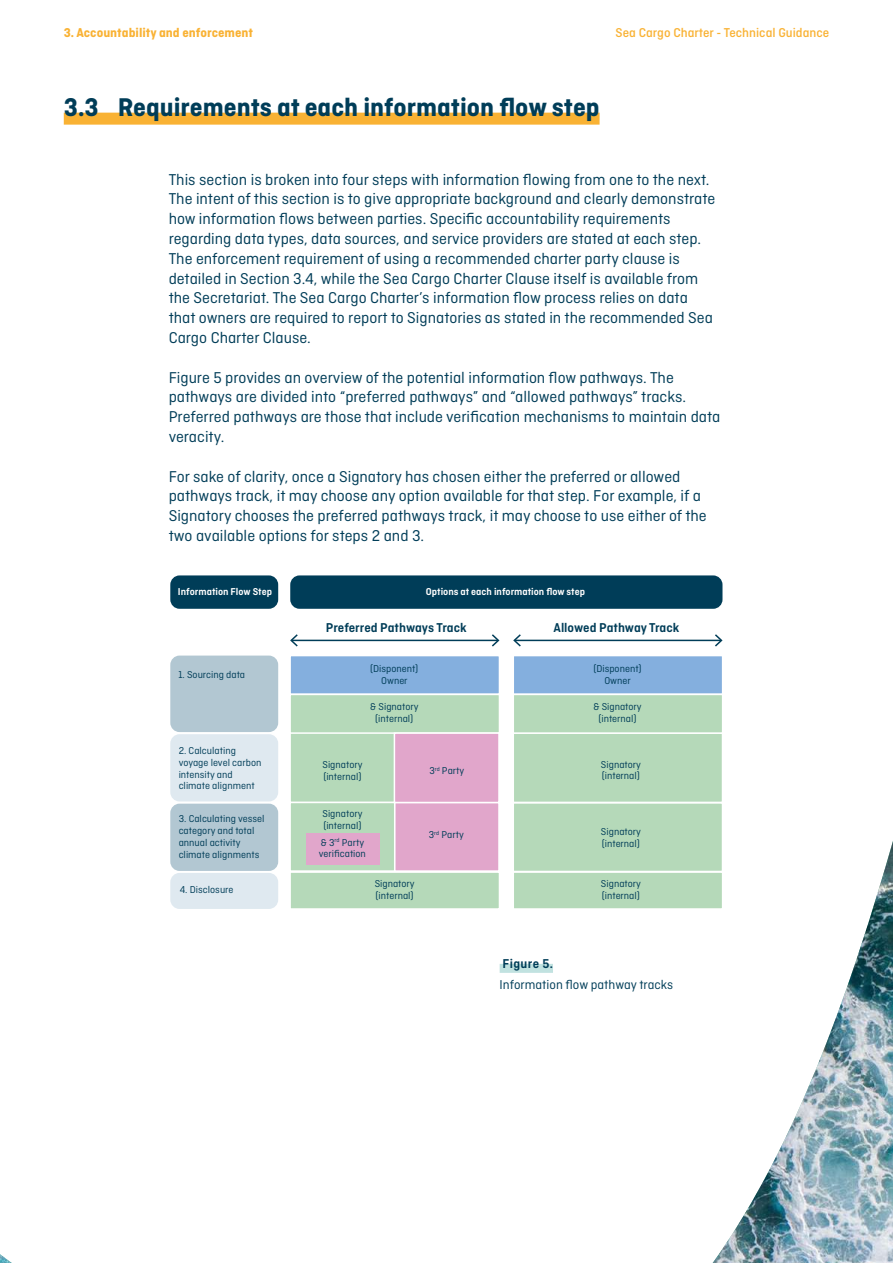
<style>
.page{position:relative;width:893px;height:1263px;background:#fff}
.page>*{position:absolute;margin:0;border:0;box-sizing:border-box;transform-origin:0 0}
.t1{font:700 27px "Ciutadella";color:#003d58}
.t2{font:16.5px/19.8px "Ciutadella";color:#003d58}
.t3{font:600 13.5px "Ciutadella";color:#003d58}
.t4{font:500 13.5px "Ciutadella";color:#f9b234}
.t5{font:700 13.5px "Ciutadella";color:#f9b234}
.t6{font:13.5px "Ciutadella";color:#003d58}
.t7{font:10.5px/11.9px "Ciutadella";color:#003d58}
.t8{font:600 10.5px "Ciutadella";color:#fff}
</style>
<div class="page">
<img style="left:0;top:841px;width:893px;height:422px">
<div style="left:170px;top:804px;width:108px;height:67px;background:#b2c7d2;border-radius:9px"></div>
<div style="left:170px;top:873px;width:108px;height:36px;background:#dfe9f0;border-radius:9px"></div>
<div style="left:290px;top:575px;width:432px;height:34px;background:#003d58;border-radius:9px"></div>
<div style="left:513px;top:803px;width:209px;height:68px;background:#b5d9b9"></div>
<div style="left:512px;top:802px;width:211px;height:70px;border:2px solid #fff"></div>
<div style="left:513px;top:733px;width:209px;height:69px;background:#b5d9b9"></div>
<div style="left:512px;top:732px;width:211px;height:71px;border:2px solid #fff"></div>
<div style="left:513px;top:872px;width:210px;height:37px;background:#b5d9b9"></div>
<div style="left:512px;top:871px;width:211px;height:39px;border:2px solid #fff"></div>
<div style="left:290px;top:732px;width:105px;height:70px;background:#b5d9b9"></div>
<div style="left:289px;top:731px;width:106px;height:72px;border:2px solid #fff"></div>
<div style="left:290px;top:872px;width:209px;height:37px;background:#b5d9b9"></div>
<div style="left:289px;top:871px;width:211px;height:39px;border:2px solid #fff"></div>
<div style="left:394px;top:802px;width:105px;height:69px;background:#e1a6cb"></div>
<div style="left:394px;top:802px;width:106px;height:70px;border:2px solid #fff"></div>
<hr style="left:292px;top:640px;width:206px;height:1px;background:#003d58">
<svg style="left:290px;top:634px;width:8px;height:12px"></svg>
<svg style="left:492px;top:634px;width:7px;height:12px"></svg>
<hr style="left:515px;top:640px;width:206px;height:1px;background:#003d58">
<svg style="left:513px;top:634px;width:8px;height:12px"></svg>
<svg style="left:715px;top:634px;width:7px;height:12px"></svg>
<div style="left:290px;top:655px;width:209px;height:39px;background:#84afde"></div>
<div style="left:289px;top:655px;width:211px;height:40px;border:2px solid #fff"></div>
<div style="left:290px;top:694px;width:209px;height:39px;background:#b5d9b9"></div>
<div style="left:289px;top:694px;width:211px;height:40px;border:2px solid #fff"></div>
<div style="left:513px;top:655px;width:210px;height:39px;background:#84afde"></div>
<div style="left:512px;top:655px;width:211px;height:40px;border:2px solid #fff"></div>
<div style="left:513px;top:694px;width:210px;height:39px;background:#b5d9b9"></div>
<div style="left:512px;top:694px;width:211px;height:40px;border:2px solid #fff"></div>
<div style="left:170px;top:575px;width:108px;height:34px;background:#003d58;border-radius:9px"></div>
<div style="left:170px;top:655px;width:108px;height:77px;background:#b2c7d2;border-radius:9px"></div>
<div style="left:170px;top:734px;width:108px;height:67px;background:#dfe9f0;border-radius:9px"></div>
<div style="left:290px;top:802px;width:105px;height:69px;background:#b5d9b9"></div>
<div style="left:289px;top:802px;width:106px;height:70px;border:2px solid #fff"></div>
<div style="left:307px;top:833px;width:73px;height:32px;background:#e1a6cb"></div>
<div style="left:394px;top:733px;width:105px;height:69px;background:#e1a6cb"></div>
<div style="left:394px;top:732px;width:106px;height:71px;border:2px solid #fff"></div>
<div style="left:64px;top:113px;width:536px;height:12px;background:#f9b234"></div>
<div style="left:500px;top:964px;width:53px;height:9px;background:#c1e2e0"></div>
<p class="t5" style="left:64px;top:25px;width:191px">3. Accountability and enforcement</p>
<p class="t4" style="left:616px;top:25px;width:215px">Sea Cargo Charter - Technical Guidance</p>
<h1 class="t1" style="left:64px;top:91px;width:537px">3.3 Requirements at each information flow step</h1>
<p class="t2" style="left:169px;top:169px;width:548px">This section is broken into four steps with information flowing from one to the next.<br>The intent of this section is to give appropriate background and clearly demonstrate how information flows between parties. Specific accountability requirements regarding data types, data sources, and service providers are stated at each step.<br>The enforcement requirement of using a recommended charter party clause is detailed in Section 3.4, while the Sea Cargo Charter Clause itself is available from the Secretariat. The Sea Cargo Charter’s information flow process relies on data that owners are required to report to Signatories as stated in the recommended Sea Cargo Charter Clause.</p>
<p class="t2" style="left:169px;top:367px;width:553px">Figure 5 provides an overview of the potential information flow pathways. The pathways are divided into “preferred pathways” and “allowed pathways” tracks.<br>Preferred pathways are those that include verification mechanisms to maintain data veracity.</p>
<p class="t2" style="left:169px;top:466px;width:540px">For sake of clarity, once a Signatory has chosen either the preferred or allowed pathways track, it may choose any option available for that step. For example, if a Signatory chooses the preferred pathways track, it may choose to use either of the two available options for steps 2 and 3.</p>
<p class="t8" style="left:178px;top:586px;width:96px">Information Flow Step</p>
<p class="t7" style="left:178px;top:669px;width:68px">1. Sourcing data</p>
<p class="t7" style="left:179px;top:744px;width:84px">2. Calculating voyage level carbon intensity and climate alignment</p>
<p class="t7" style="left:179px;top:813px;width:87px">3. Calculating vessel category and total annual activity climate alignments</p>
<p class="t7" style="left:180px;top:884px;width:55px">4. Disclosure</p>
<p class="t8" style="left:426px;top:586px;width:161px">Options at each information flow step</p>
<p class="t3" style="left:326px;top:620px;width:142px">Preferred Pathways Track</p>
<p class="t3" style="left:553px;top:620px;width:127px">Allowed Pathway Track</p>
<p class="t7" style="left:370px;top:663px;width:50px;text-align:center">(Disponent)<br>Owner</p>
<p class="t7" style="left:370px;top:700px;width:50px;text-align:center">&amp; Signatory (internal)</p>
<p class="t7" style="left:593px;top:663px;width:50px;text-align:center">(Disponent)<br>Owner</p>
<p class="t7" style="left:593px;top:700px;width:50px;text-align:center">&amp; Signatory (internal)</p>
<p class="t7" style="left:322px;top:759px;width:42px">Signatory (internal)</p>
<p class="t7" style="left:322px;top:807px;width:42px">Signatory (internal)</p>
<p class="t7" style="left:319px;top:836px;width:49px">&amp; 3<sup>rd</sup> Party verification</p>
<p class="t7" style="left:375px;top:878px;width:42px">Signatory (internal)</p>
<p class="t7" style="left:429px;top:765px;width:36px">3<sup>rd</sup> Party</p>
<p class="t7" style="left:429px;top:829px;width:36px">3<sup>rd</sup> Party</p>
<p class="t7" style="left:601px;top:758px;width:42px">Signatory (internal)</p>
<p class="t7" style="left:601px;top:825px;width:42px">Signatory (internal)</p>
<p class="t7" style="left:601px;top:878px;width:42px">Signatory (internal)</p>
<p class="t3" style="left:503px;top:956px;width:52px">Figure 5.</p>
<p class="t6" style="left:500px;top:977px;width:175px">Information flow pathway tracks</p>
</div>
